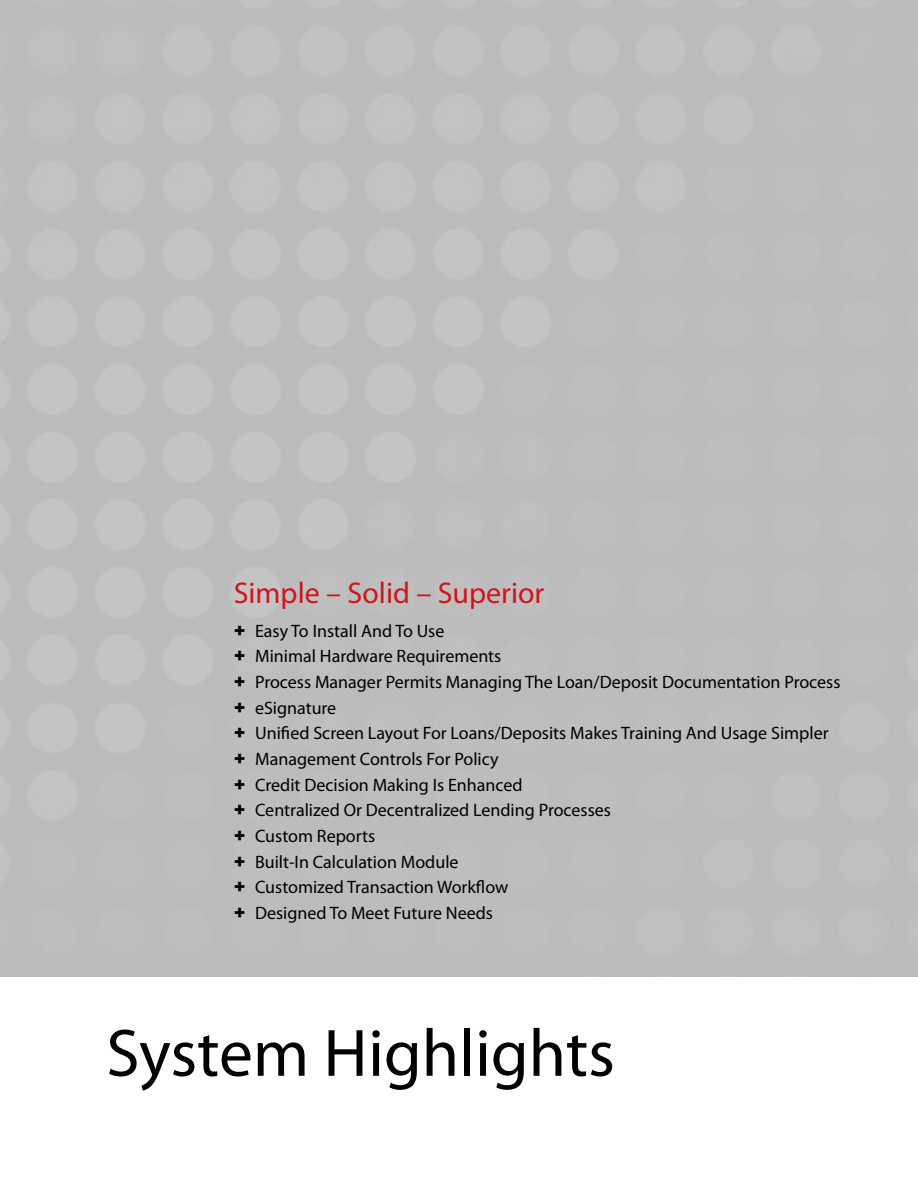
<style>
.page{position:relative;width:918px;height:1188px;background:#fff}
.page>*{position:absolute;margin:0;border:0;box-sizing:border-box;transform-origin:0 0}
.t1{font:67.5px "Myriad Pro";color:#000}
.t2{font:30px "Myriad Pro";color:#d0151c}
.t3{font:18px/25.7px "Myriad Pro";color:#000}
.s1{font-family:"Arial";font-weight:900}
</style>
<div class="page">
<h2 class="t2" style="left:234px;top:575px;width:312px">Simple – Solid – Superior</h2>
<p class="t3" style="left:234px;top:618px;width:608px"><span class="s1">+</span> Easy To Install And To Use<br><span class="s1">+</span> Minimal Hardware Requirements<br><span class="s1">+</span> Process Manager Permits Managing The Loan/Deposit Documentation Process <span class="s1">+</span> eSignature<br><span class="s1">+</span> Unified Screen Layout For Loans/Deposits Makes Training And Usage Simpler <span class="s1">+</span> Management Controls For Policy<br><span class="s1">+</span> Credit Decision Making Is Enhanced<br><span class="s1">+</span> Centralized Or Decentralized Lending Processes<br><span class="s1">+</span> Custom Reports<br><span class="s1">+</span> Built-In Calculation Module<br><span class="s1">+</span> Customized Transaction Workflow<br><span class="s1">+</span> Designed To Meet Future Needs</p>
<h1 class="t1" style="left:106px;top:1012px;width:510px">System Highlights</h1>
</div>
